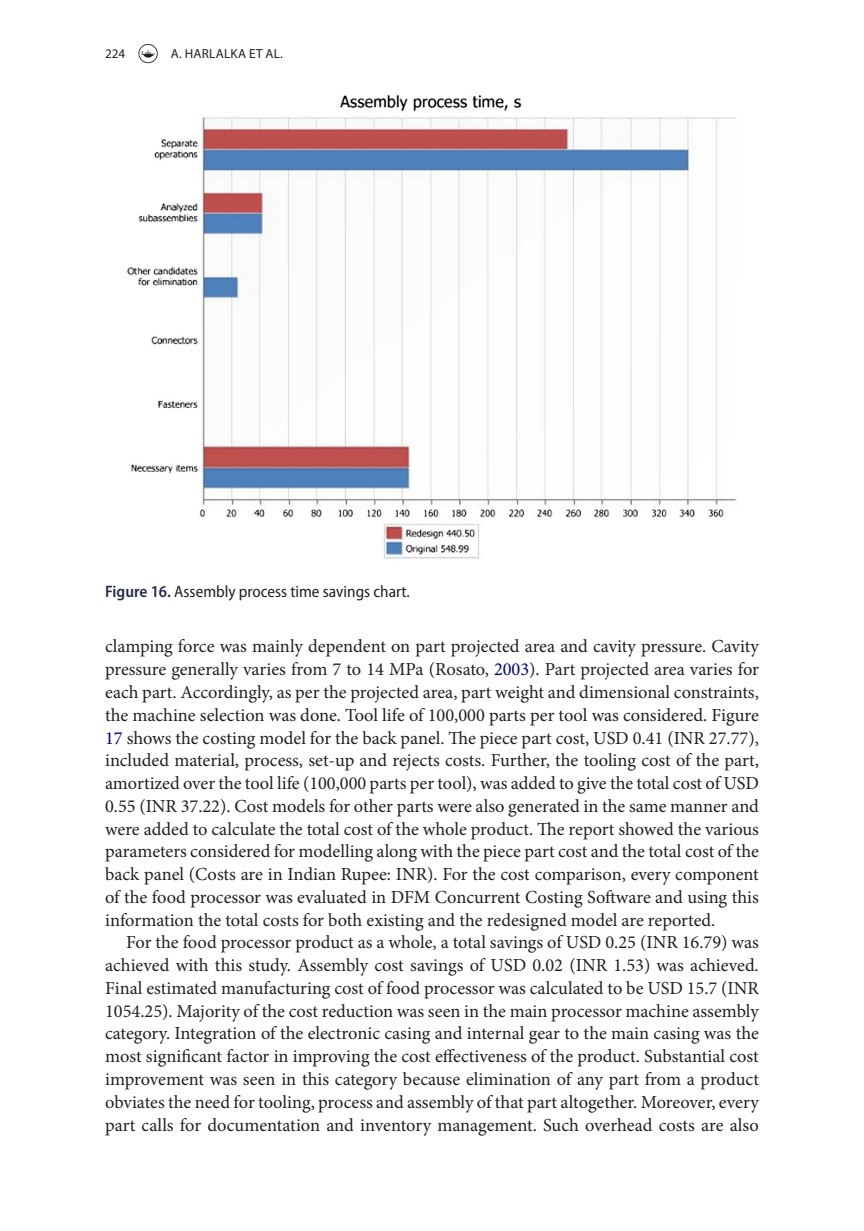
<style>
.page{position:relative;width:864px;height:1231px;background:#fff}
.page>*{position:absolute;margin:0;border:0;box-sizing:border-box;transform-origin:0 0}
.t1{font:18.38px/22.8px "Minion Pro";letter-spacing:-.005em;color:#231f20;text-align:justify}
.t2{font:semi-condensed 16.62px "Myriad Pro";color:#231f20}
.t3{font:13.12px "Myriad Pro";letter-spacing:.02em;color:#231f20}
.s1{font-weight:600;color:#262c4d}
.s2{color:#000080}
</style>
<div class="page">
<svg style="left:138px;top:44px;width:20px;height:19px"></svg>
<img style="left:127px;top:95px;width:610px;height:464px">
<p class="t3" style="left:105px;top:45px;width:22px">224</p>
<p class="t3" style="left:171px;top:45px;width:113px">A. HARLALKA ET AL.</p>
<p class="t2" style="left:105px;top:582px;width:306px"><span class="s1">Figure 16.</span> Assembly process time savings chart.</p>
<p class="t1" style="left:105px;top:635px;width:655px">clamping force was mainly dependent on part projected area and cavity pressure. Cavity pressure generally varies from 7 to 14 MPa (Rosato, <span class="s2">2003</span>). Part projected area varies for each part. Accordingly, as per the projected area, part weight and dimensional constraints, the machine selection was done. Tool life of 100,000 parts per tool was considered. Figure <span class="s2">17</span> shows the costing model for the back panel. The piece part cost, USD 0.41 (INR 27.77), included material, process, set-up and rejects costs. Further, the tooling cost of the part, amortized over the tool life (100,000 parts per tool), was added to give the total cost of USD 0.55 (INR 37.22). Cost models for other parts were also generated in the same manner and were added to calculate the total cost of the whole product. The report showed the various parameters considered for modelling along with the piece part cost and the total cost of the back panel (Costs are in Indian Rupee: INR). For the cost comparison, every component of the food processor was evaluated in DFM Concurrent Costing Software and using this information the total costs for both existing and the redesigned model are reported.</p>
<p class="t1" style="left:105px;top:931px;width:655px;text-indent:21px">For the food processor product as a whole, a total savings of USD 0.25 (INR 16.79) was achieved with this study. Assembly cost savings of USD 0.02 (INR 1.53) was achieved.<br>Final estimated manufacturing cost of food processor was calculated to be USD 15.7 (INR 1054.25). Majority of the cost reduction was seen in the main processor machine assembly category. Integration of the electronic casing and internal gear to the main casing was the most significant factor in improving the cost effectiveness of the product. Substantial cost improvement was seen in this category because elimination of any part from a product obviates the need for tooling, process and assembly of that part altogether. Moreover, every part calls for documentation and inventory management. Such overhead costs are also</p>
</div>
